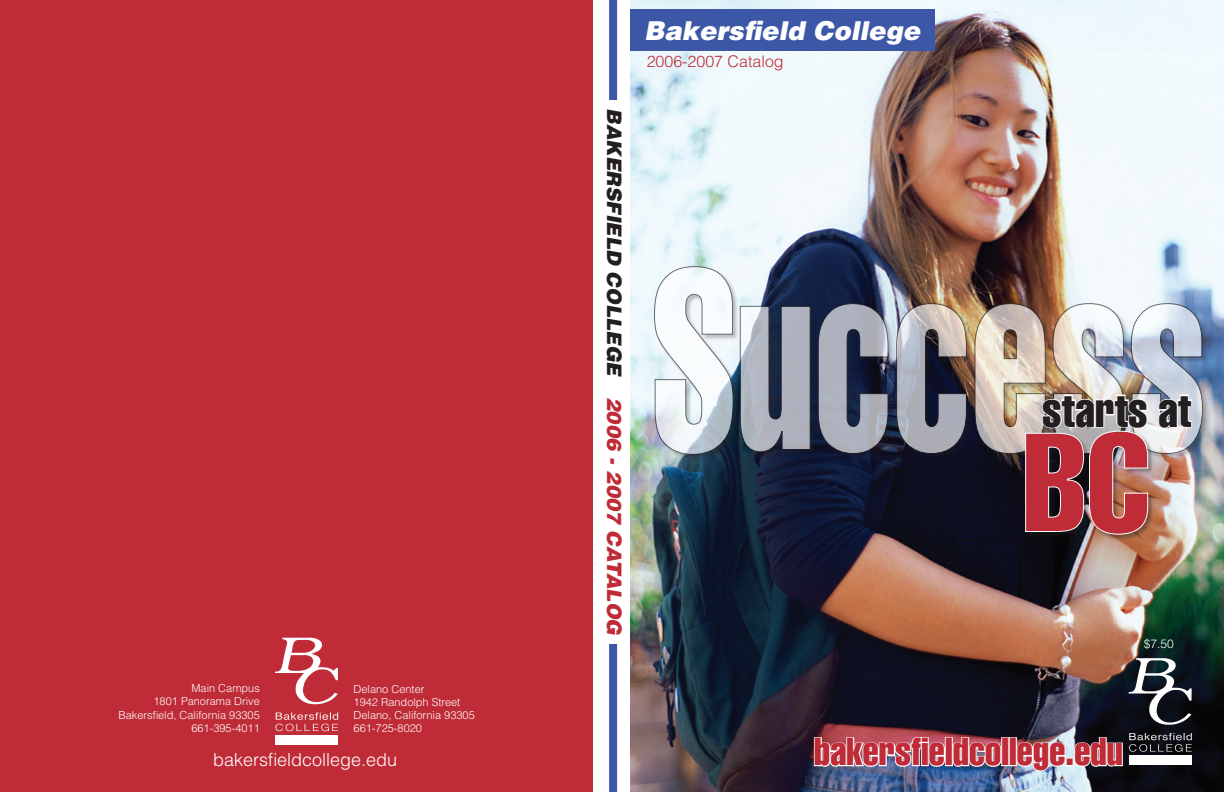
<style>
.page{position:relative;width:1224px;height:792px;background:#fff}
.page>*{position:absolute;margin:0;border:0;box-sizing:border-box;transform-origin:0 0}
.t1{font:extra-condensed 46px "Helvetica";color:#231f20}
.t2{font:extra-condensed 38px "Helvetica";color:#bf2b37}
.t3{font:italic 900 26px "Helvetica";color:#fff}
.t4{font:italic 900 20px "Helvetica";color:#231f20}
.t5{font:300 18px "Helvetica";color:#fff}
.t6{font:300 16px "Helvetica";color:#bf2b37}
.t7{font:300 12px "Helvetica";color:#fff}
.t8{font:300 11px "Helvetica";color:#fff}
.s1{color:#bf2b37}
</style>
<div class="page">
<img style="left:630px;top:0;width:594px;height:792px">
<div style="left:609px;top:0;width:8px;height:792px;background:#3c57a6"></div>
<div style="left:598px;top:100px;width:30px;height:544px;background:#fff"></div>
<div style="left:0;top:0;width:592px;height:792px;background:#bf2b37"></div>
<div style="left:630px;top:9px;width:305px;height:41px;background:#3c57a6"></div>
<div style="left:653px;top:265px;width:557px;height:197px;background:#231f20;opacity:.4"></div>
<img style="left:654px;top:266px;width:550px;height:189px">
<svg style="left:1157px;top:394px;width:36px;height:36px"></svg>
<svg style="left:1128px;top:658px;width:64px;height:67px"></svg>
<svg style="left:275px;top:712px;width:63px;height:19px"></svg>
<div style="left:276px;top:735px;width:62px;height:9px;background:#fff"></div>
<svg style="left:275px;top:638px;width:63px;height:66px"></svg>
<div style="left:1024px;top:430px;width:131px;height:112px;background:#231f20;opacity:.4"></div>
<img style="left:1025px;top:394px;width:124px;height:141px">
<img style="left:813px;top:736px;width:190px;height:32px">
<div style="left:1001px;top:737px;width:8px;height:29px;border:2px solid #fff"></div>
<div style="left:1009px;top:737px;width:8px;height:29px;border:2px solid #fff"></div>
<svg style="left:1015px;top:741px;width:52px;height:31px"></svg>
<div style="left:1066px;top:758px;width:8px;height:8px;border:2px solid #fff"></div>
<svg style="left:1073px;top:733px;width:119px;height:35px"></svg>
<p class="t8" style="left:191px;top:681px;width:70px">Main Campus</p>
<p class="t8" style="left:153px;top:695px;width:108px">1801 Panorama Drive</p>
<p class="t8" style="left:118px;top:708px;width:143px">Bakersfield, California 93305</p>
<p class="t8" style="left:191px;top:721px;width:70px">661-395-4011</p>
<p class="t8" style="left:354px;top:682px;width:72px">Delano Center</p>
<p class="t8" style="left:354px;top:695px;width:108px">1942 Randolph Street</p>
<p class="t8" style="left:354px;top:708px;width:123px">Delano, California 93305</p>
<p class="t8" style="left:354px;top:722px;width:70px">661-725-8020</p>
<p class="t5" style="left:213px;top:749px;width:186px">bakersfieldcollege.edu</p>
<p class="t4" style="left:627px;top:108px;width:529px;rotate:90deg">BAKERSFIELD COLLEGE <span class="s1">2006 - 2007 CATALOG</span></p>
<p class="t3" style="left:644px;top:14px;width:277px">Bakersfield College</p>
<p class="t6" style="left:647px;top:51px;width:138px">2006-2007 Catalog</p>
<p class="t1" style="left:1042px;top:385px;width:151px">starts at</p>
<p class="t7" style="left:1144px;top:636px;width:32px">$7.50</p>
<p class="t2" style="left:814px;top:731px;width:310px">bakersfieldcollege.edu</p>
</div>
